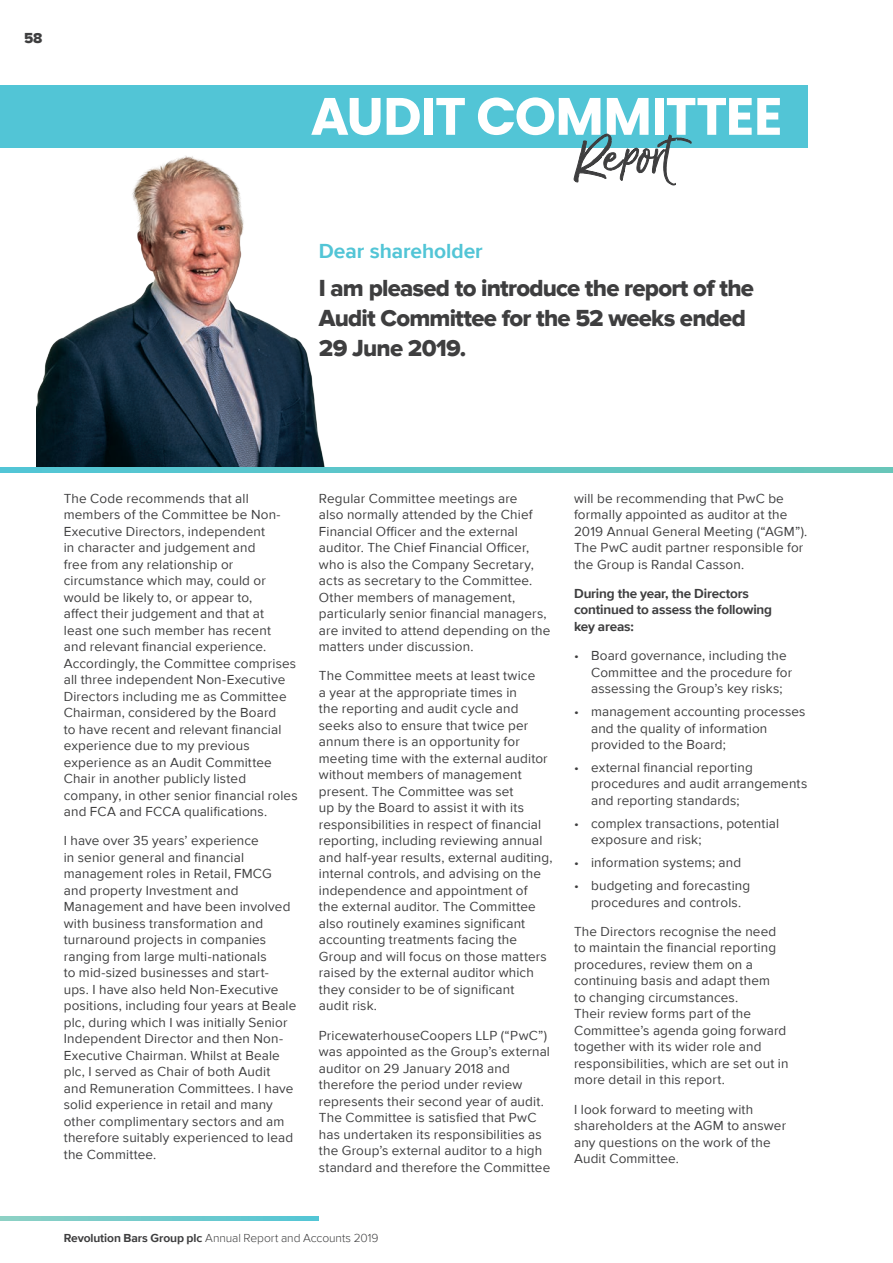
<style>
.page{position:relative;width:893px;height:1263px;background:#fff}
.page>*{position:absolute;margin:0;border:0;box-sizing:border-box;transform-origin:0 0}
.Page_Title_42pt__TBD{font:63px "The Braggest";color:#3e3e3f}
.Page_Title{font:700 52.5px "Poppins";letter-spacing:-.01em;color:#fff}
.t1{font:24px/30px "Proxima Nova Extrabld";letter-spacing:-.03em;color:#3e3e3f}
.Large_Copy_14pt__Pro{font:700 21px "Proxima Nova";letter-spacing:-.005em;color:#52c5d6}
.t2{font:15px "Proxima Nova Extrabld";color:#3e3e3f}
.Body_Copy{font:13.5px/16.5px "Proxima Nova";letter-spacing:.01em;color:#3e3e3f}
.Body_Copy-2{font:700 13.5px/16.5px "Proxima Nova";letter-spacing:-.01em;color:#3e3e3f}
.t3{font:300 12px "Proxima Nova";letter-spacing:-.005em;color:#3e3e3f}
.s1{font-weight:700}
</style>
<div class="page">
<img style="left:37px;top:155px;width:309px;height:313px">
<div style="left:0;top:85px;width:808px;height:63px;background:#52c5d6"></div>
<svg style="left:573px;top:133px;width:119px;height:53px"></svg>
<svg style="left:0;top:1216px;width:319px;height:5px;background:#71cbcc"></svg>
<svg style="left:0;top:468px;width:893px;height:4px;background:#5ec5c7"></svg>
<p class="t2" style="left:24px;top:29px;width:20px">58</p>
<p class="Page_Title" style="left:310px;top:86px;width:473px">AUDIT COMMITTEE</p>
<p class="Page_Title_42pt__TBD" style="left:574px;top:125px;width:99px">Report</p>
<p class="Large_Copy_14pt__Pro" style="left:319px;top:235px;width:165px">Dear shareholder</p>
<p class="t1" style="left:319px;top:273px;width:437px">I am pleased to introduce the report of the<br>Audit Committee for the 52 weeks ended<br>29 June 2019.</p>
<p class="Body_Copy" style="left:64px;top:489px;width:235px">The Code recommends that all members of the Committee be Non-Executive Directors, independent<br>in character and judgement and<br>free from any relationship or circumstance which may, could or would be likely to, or appear to,<br>affect their judgement and that at<br>least one such member has recent<br>and relevant financial experience.<br>Accordingly, the Committee comprises all three independent Non-Executive Directors including me as Committee Chairman, considered by the Board<br>to have recent and relevant financial experience due to my previous experience as an Audit Committee Chair in another publicly listed company, in other senior financial roles and FCA and FCCA qualifications.</p>
<p class="Body_Copy" style="left:64px;top:832px;width:234px">I have over 35 years’ experience<br>in senior general and financial management roles in Retail, FMCG and property Investment and Management and have been involved with business transformation and turnaround projects in companies ranging from large multi-nationals<br>to mid-sized businesses and start&shy;ups. I have also held Non-Executive positions, including four years at Beale plc, during which I was initially Senior Independent Director and then Non-Executive Chairman. Whilst at Beale plc, I served as Chair of both Audit<br>and Remuneration Committees. I have solid experience in retail and many other complimentary sectors and am therefore suitably experienced to lead the Committee.</p>
<p class="Body_Copy" style="left:319px;top:489px;width:233px">Regular Committee meetings are<br>also normally attended by the Chief Financial Officer and the external auditor. The Chief Financial Officer, who is also the Company Secretary, acts as secretary to the Committee.<br>Other members of management, particularly senior financial managers, are invited to attend depending on the matters under discussion.</p>
<p class="Body_Copy" style="left:319px;top:667px;width:235px">The Committee meets at least twice<br>a year at the appropriate times in<br>the reporting and audit cycle and seeks also to ensure that twice per annum there is an opportunity for meeting time with the external auditor without members of management present. The Committee was set<br>up by the Board to assist it with its responsibilities in respect of financial reporting, including reviewing annual and half-year results, external auditing, internal controls, and advising on the independence and appointment of<br>the external auditor. The Committee also routinely examines significant accounting treatments facing the Group and will focus on those matters raised by the external auditor which they consider to be of significant<br>audit risk.</p>
<p class="Body_Copy" style="left:319px;top:1026px;width:233px">PricewaterhouseCoopers LLP (“PwC”) was appointed as the Group’s external auditor on 29 January 2018 and therefore the period under review represents their second year of audit.<br>The Committee is satisfied that PwC has undertaken its responsibilities as the Group’s external auditor to a high standard and therefore the Committee</p>
<p class="Body_Copy" style="left:574px;top:489px;width:235px">will be recommending that PwC be formally appointed as auditor at the 2019 Annual General Meeting (“AGM”).<br>The PwC audit partner responsible for the Group is Randal Casson.</p>
<p class="Body_Copy-2" style="left:574px;top:585px;width:200px">During the year, the Directors continued to assess the following key areas:</p>
<p class="Body_Copy" style="left:591px;top:647px;width:203px;text-indent:-17px">• Board governance, including the<br>Committee and the procedure for assessing the Group’s key risks;</p>
<p class="Body_Copy" style="left:591px;top:703px;width:216px;text-indent:-17px">• management accounting processes and the quality of information provided to the Board;</p>
<p class="Body_Copy" style="left:591px;top:759px;width:218px;text-indent:-17px">• external financial reporting procedures and audit arrangements and reporting standards;</p>
<p class="Body_Copy" style="left:591px;top:814px;width:190px;text-indent:-17px">• complex transactions, potential exposure and risk;</p>
<p class="Body_Copy" style="left:574px;top:854px;width:169px">• information systems; and</p>
<p class="Body_Copy" style="left:574px;top:877px;width:178px;text-align:center">• budgeting and forecasting procedures and controls.</p>
<p class="Body_Copy" style="left:574px;top:922px;width:216px">The Directors recognise the need to maintain the financial reporting procedures, review them on a continuing basis and adapt them<br>to changing circumstances.<br>Their review forms part of the<br>Committee’s agenda going forward together with its wider role and responsibilities, which are set out in more detail in this report.</p>
<p class="Body_Copy" style="left:574px;top:1100px;width:214px">I look forward to meeting with shareholders at the AGM to answer any questions on the work of the<br>Audit Committee.</p>
<p class="t3" style="left:64px;top:1229px;width:316px"><span class="s1">Revolution Bars Group plc</span> Annual Report and Accounts 2019</p>
</div>
